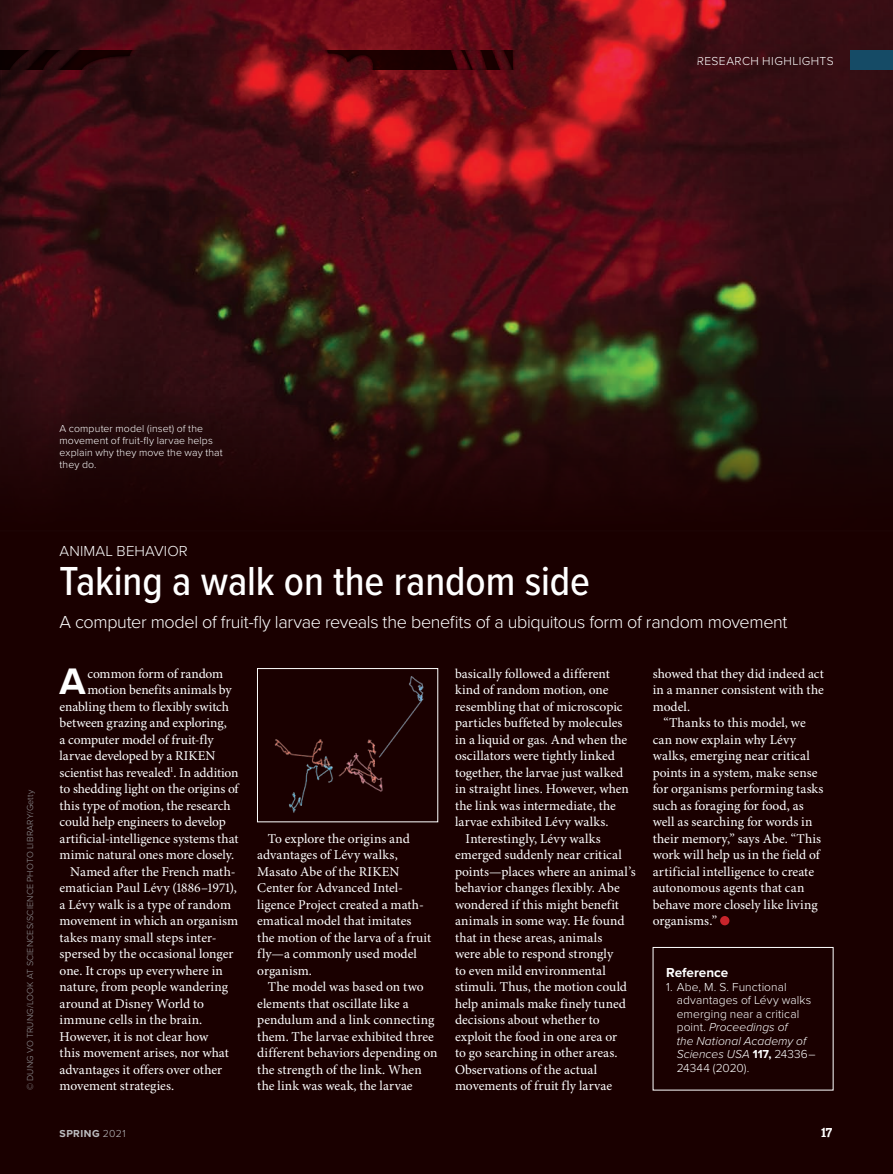
<style>
.page{position:relative;width:893px;height:1174px;background:#fff}
.page>*{position:absolute;margin:0;border:0;box-sizing:border-box;transform-origin:0 0}
.Headline{font:500 42px "Proxima Nova Cond";letter-spacing:-.005em;color:#fff}
.Body_Drop_Cap{font:700 38.25px "Proxima Nova";color:#fff}
.Standfirst{font:300 18px "Proxima Nova";letter-spacing:-.02em;color:#fff}
.Field_of_Study{font:300 15px "Proxima Nova";letter-spacing:.01em;color:#fff}
.Body_Indent{font:13.5px/16.5px "Minion Pro";color:#fff}
.Body_Drop_Cap-2{font:13.5px "Minion Pro";letter-spacing:-.01em;color:#fff}
.t1{font:700 13.5px "Proxima Nova";color:#fff}
.t2{font:700 13.5px "Amasis MT Pro";color:#fff}
.t3{font:300 12px/13.5px "Proxima Nova";letter-spacing:.01em;color:#fff}
.t4{font:300 12px "Proxima Nova";letter-spacing:.035em;color:#fff}
.t5{font:300 10.5px/12px "Proxima Nova";letter-spacing:.01em;color:#fff}
.t6{font:700 10.5px "Proxima Nova";letter-spacing:.045em;color:#bcbdc0}
.t7{font:300 9px "Proxima Nova";letter-spacing:.025em;color:#939598}
.s1{font-style:italic}
.s2{font-weight:700}
.s3{font-weight:300}
</style>
<div class="page">
<img style="left:0;top:0;width:893px;height:397px">
<div style="left:0;top:397px;width:893px;height:777px;background:#1a0000"></div>
<div style="left:850px;top:51px;width:43px;height:19px;background:#154b66"></div>
<svg style="left:0;top:51px;width:491px;height:19px;background:#190000"></svg>
<div style="left:720px;top:916px;width:9px;height:9px;background:#c8242b;border-radius:50%"></div>
<div style="left:47px;top:411px;width:188px;height:70px;background:#22080a"></div>
<img style="left:274px;top:676px;width:150px;height:137px">
<div style="left:257px;top:668px;width:181px;height:154px;border:1px solid #fff"></div>
<img style="left:511px;top:0;width:206px;height:120px">
<img style="left:82px;top:47px;width:299px;height:53px">
<img style="left:491px;top:44px;width:23px;height:29px">
<img style="left:473px;top:47px;width:15px;height:25px">
<img style="left:450px;top:46px;width:23px;height:26px">
<img style="left:54px;top:38px;width:33px;height:41px">
<img style="left:9px;top:38px;width:45px;height:41px">
<p class="t4" style="left:697px;top:52px;width:138px">RESEARCH HIGHLIGHTS</p>
<p class="t5" style="left:60px;top:421px;width:165px">A computer model (inset) of the movement of fruit-fly larvae helps explain why they move the way that they do.</p>
<p class="t7" style="left:23px;top:1090px;width:302px;rotate:-90deg">© DUNG VO TRUNG/LOOK AT SCIENCES/SCIENCE PHOTO LIBRARY/Getty</p>
<p class="Field_of_Study" style="left:60px;top:540px;width:130px">ANIMAL BEHAVIOR</p>
<p class="Headline" style="left:60px;top:550px;width:532px">Taking a walk on the random side</p>
<p class="Standfirst" style="left:60px;top:609px;width:729px">A computer model of fruit-fly larvae reveals the benefits of a ubiquitous form of random movement</p>
<p class="Body_Drop_Cap" style="left:60px;top:653px;width:28px">A</p>
<p class="Body_Drop_Cap-2" style="left:87px;top:665px;width:137px">common form of random</p>
<p class="Body_Drop_Cap-2" style="left:87px;top:682px;width:146px">motion benefits animals by</p>
<p class="Body_Drop_Cap-2" style="left:60px;top:698px;width:171px">enabling them to flexibly switch</p>
<p class="Body_Drop_Cap-2" style="left:60px;top:715px;width:169px">between grazing and exploring,</p>
<p class="Body_Drop_Cap-2" style="left:60px;top:731px;width:156px">a computer model of fruit-fly</p>
<p class="Body_Drop_Cap-2" style="left:60px;top:748px;width:157px">larvae developed by a RIKEN</p>
<p class="Body_Drop_Cap-2" style="left:60px;top:764px;width:181px">scientist has revealed<sup>1</sup>. In addition</p>
<p class="Body_Drop_Cap-2" style="left:60px;top:781px;width:181px">to shedding light on the origins of</p>
<p class="Body_Drop_Cap-2" style="left:60px;top:797px;width:173px">this type of motion, the research</p>
<p class="Body_Drop_Cap-2" style="left:60px;top:814px;width:168px">could help engineers to develop</p>
<p class="Body_Drop_Cap-2" style="left:60px;top:830px;width:180px">artificial-intelligence systems that</p>
<p class="Body_Drop_Cap-2" style="left:60px;top:847px;width:176px">mimic natural ones more closely.</p>
<p class="Body_Indent" style="left:60px;top:863px;width:180px;text-indent:11px">Named after the French math&shy;ematician Paul Lévy (1886–1971), a Lévy walk is a type of random movement in which an organism takes many small steps inter&shy;spersed by the occasional longer one. It crops up everywhere in nature, from people wandering around at Disney World to immune cells in the brain.<br>However, it is not clear how<br>this movement arises, nor what advantages it offers over other movement strategies.</p>
<p class="Body_Indent" style="left:257px;top:830px;width:175px;text-indent:11px">To explore the origins and advantages of Lévy walks,<br>Masato Abe of the RIKEN<br>Center for Advanced Intel&shy;ligence Project created a math&shy;ematical model that imitates the motion of the larva of a fruit fly—a commonly used model organism.</p>
<p class="Body_Indent" style="left:257px;top:979px;width:182px;text-indent:11px">The model was based on two elements that oscillate like a pendulum and a link connecting them. The larvae exhibited three different behaviors depending on the strength of the link. When the link was weak, the larvae</p>
<p class="Body_Indent" style="left:455px;top:665px;width:176px">basically followed a different kind of random motion, one resembling that of microscopic particles buffeted by molecules in a liquid or gas. And when the oscillators were tightly linked together, the larvae just walked in straight lines. However, when the link was intermediate, the larvae exhibited Lévy walks.</p>
<p class="Body_Indent" style="left:455px;top:830px;width:182px;text-indent:11px">Interestingly, Lévy walks emerged suddenly near critical points—places where an animal’s behavior changes flexibly. Abe wondered if this might benefit animals in some way. He found that in these areas, animals<br>were able to respond strongly<br>to even mild environmental stimuli. Thus, the motion could help animals make finely tuned decisions about whether to exploit the food in one area or<br>to go searching in other areas.<br>Observations of the actual movements of fruit fly larvae</p>
<p class="Body_Indent" style="left:653px;top:665px;width:173px;text-align:justify">showed that they did indeed act in a manner consistent with the model.</p>
<p class="Body_Indent" style="left:653px;top:715px;width:172px;text-indent:11px">“Thanks to this model, we can now explain why Lévy walks, emerging near critical points in a system, make sense for organisms performing tasks such as foraging for food, as well as searching for words in their memory,” says Abe. “This work will help us in the field of artificial intelligence to create autonomous agents that can behave more closely like living organisms.”</p>
<p class="t1" style="left:666px;top:962px;width:64px">Reference</p>
<p class="t3" style="left:677px;top:979px;width:140px;text-indent:-11px">1. Abe, M. S. Functional advantages of Lévy walks emerging near a critical point. <span class="s1">Proceedings of<br>the National Academy of<br>Sciences USA</span> <span class="s2">117,</span> 24336–<br>24344 (2020).</p>
<p class="t6" style="left:60px;top:1125px;width:68px">SPRING <span class="s3">2021</span></p>
<p class="t2" style="left:821px;top:1123px;width:13px">17</p>
</div>
